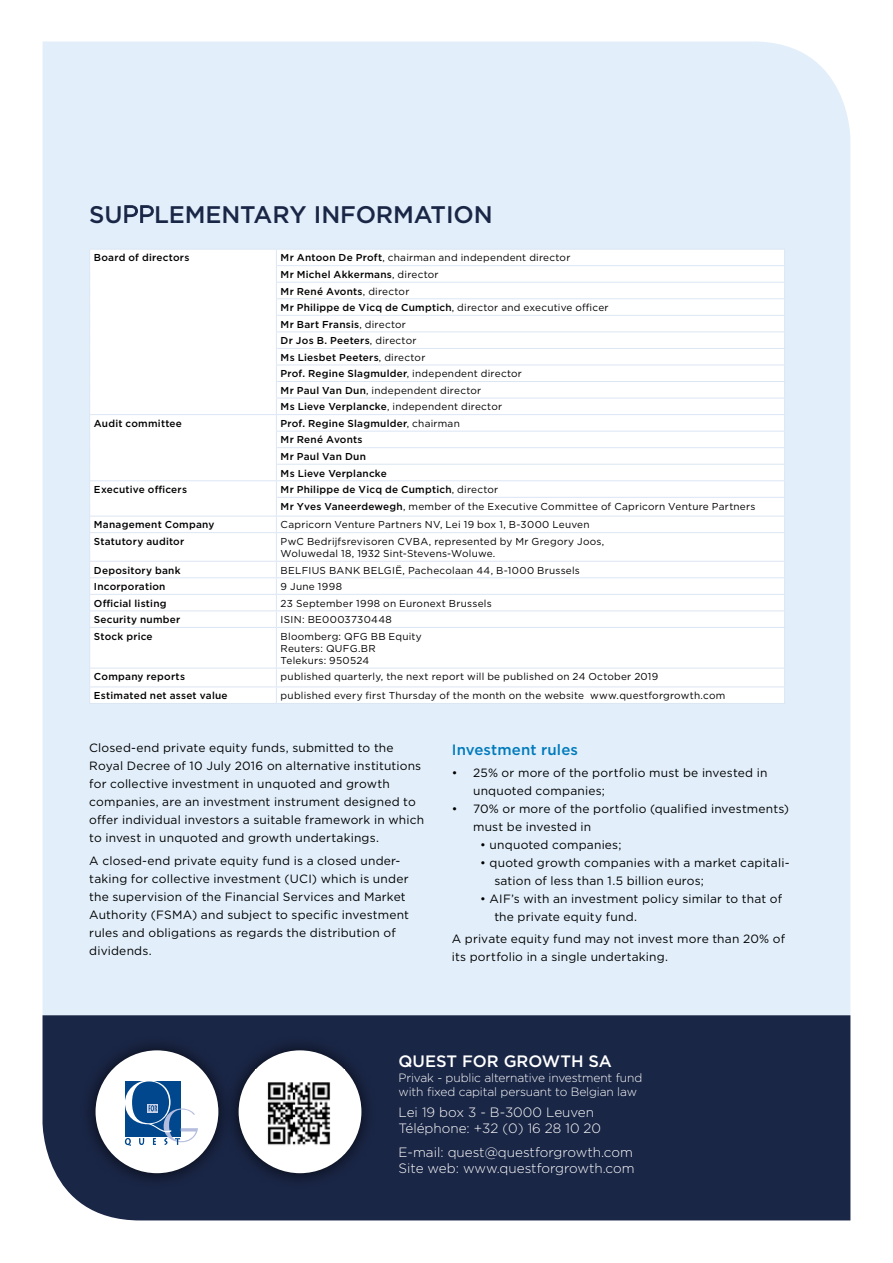
<style>
.page{position:relative;width:893px;height:1263px;background:#fff}
.page>*{position:absolute;margin:0;border:0;box-sizing:border-box;transform-origin:0 0}
.t1{font:500 24px "Gotham";letter-spacing:-.005em;color:#1a2646}
.t2{font:500 16.5px "Gotham";color:#fff}
.t3{font:500 15px "Gotham";letter-spacing:.01em;color:#007abc}
.t4{font:300 13.5px/16.2px "Gotham";color:#fff}
.t5{font:12px/18px "Gotham";letter-spacing:.015em;color:#000}
.t6{font:300 12px/14.4px "Gotham";letter-spacing:-.01em;color:#fff}
.t7{font:10.05px/16.5px "Gotham";letter-spacing:.025em;color:#000}
.t8{font:500 10.05px/16.5px "Gotham";letter-spacing:.025em;color:#000}
.s1{font-weight:400}
.s2{font-weight:500}
</style>
<div class="page">
<div style="left:43px;top:41px;width:807px;height:974px;background:#e2effa"></div>
<div style="left:43px;top:1015px;width:807px;height:205px;background:#1a2646"></div>
<div style="left:80px;top:1035px;width:154px;height:154px;background:#000;opacity:.75"></div>
<div style="left:96px;top:1050px;width:122px;height:123px;background:#fff;border-radius:50%"></div>
<svg style="left:125px;top:1081px;width:73px;height:65px"></svg>
<div style="left:223px;top:1035px;width:154px;height:154px;background:#000;opacity:.75"></div>
<div style="left:239px;top:1050px;width:122px;height:123px;background:#fff;border-radius:50%"></div>
<img style="left:267px;top:1082px;width:64px;height:63px">
<svg style="left:90px;top:250px;width:694px;height:453px"></svg>
<hr style="left:89px;top:249px;width:187px;height:1px;background:#dce6f3">
<hr style="left:276px;top:249px;width:509px;height:1px;background:#dce6f3">
<hr style="left:276px;top:265px;width:509px;height:1px;background:#dce6f3">
<hr style="left:276px;top:282px;width:509px;height:1px;background:#dce6f3">
<hr style="left:276px;top:298px;width:509px;height:1px;background:#dce6f3">
<hr style="left:276px;top:315px;width:509px;height:1px;background:#dce6f3">
<hr style="left:276px;top:331px;width:509px;height:1px;background:#dce6f3">
<hr style="left:276px;top:348px;width:509px;height:1px;background:#dce6f3">
<hr style="left:276px;top:365px;width:509px;height:1px;background:#dce6f3">
<hr style="left:276px;top:381px;width:509px;height:1px;background:#dce6f3">
<hr style="left:276px;top:398px;width:509px;height:1px;background:#dce6f3">
<hr style="left:89px;top:414px;width:187px;height:1px;background:#dce6f3">
<hr style="left:276px;top:414px;width:509px;height:1px;background:#dce6f3">
<hr style="left:276px;top:431px;width:509px;height:1px;background:#dce6f3">
<hr style="left:276px;top:447px;width:509px;height:1px;background:#dce6f3">
<hr style="left:276px;top:464px;width:509px;height:1px;background:#dce6f3">
<hr style="left:89px;top:480px;width:187px;height:1px;background:#dce6f3">
<hr style="left:276px;top:480px;width:509px;height:1px;background:#dce6f3">
<hr style="left:276px;top:497px;width:509px;height:1px;background:#dce6f3">
<hr style="left:89px;top:516px;width:187px;height:1px;background:#dce6f3">
<hr style="left:276px;top:516px;width:509px;height:1px;background:#dce6f3">
<hr style="left:89px;top:532px;width:187px;height:1px;background:#dce6f3">
<hr style="left:276px;top:532px;width:509px;height:1px;background:#dce6f3">
<hr style="left:89px;top:561px;width:187px;height:1px;background:#dce6f3">
<hr style="left:276px;top:561px;width:509px;height:1px;background:#dce6f3">
<hr style="left:89px;top:577px;width:187px;height:1px;background:#dce6f3">
<hr style="left:276px;top:577px;width:509px;height:1px;background:#dce6f3">
<hr style="left:89px;top:594px;width:187px;height:1px;background:#dce6f3">
<hr style="left:276px;top:594px;width:509px;height:1px;background:#dce6f3">
<hr style="left:89px;top:610px;width:187px;height:1px;background:#dce6f3">
<svg style="left:89px;top:250px;width:1px;height:377px"></svg>
<hr style="left:276px;top:610px;width:509px;height:1px;background:#dce6f3">
<svg style="left:276px;top:250px;width:1px;height:377px"></svg>
<svg style="left:784px;top:250px;width:1px;height:377px"></svg>
<hr style="left:89px;top:627px;width:187px;height:1px;background:#dce6f3">
<hr style="left:89px;top:628px;width:1px;height:40px;background:#dce6f3">
<hr style="left:276px;top:627px;width:509px;height:1px;background:#dce6f3">
<hr style="left:276px;top:628px;width:1px;height:40px;background:#dce6f3">
<hr style="left:784px;top:628px;width:1px;height:40px;background:#dce6f3">
<hr style="left:89px;top:668px;width:187px;height:1px;background:#dce6f3">
<hr style="left:276px;top:668px;width:509px;height:1px;background:#dce6f3">
<hr style="left:89px;top:686px;width:187px;height:1px;background:#dce6f3">
<svg style="left:89px;top:669px;width:1px;height:34px"></svg>
<hr style="left:276px;top:686px;width:509px;height:1px;background:#dce6f3">
<svg style="left:276px;top:669px;width:1px;height:34px"></svg>
<svg style="left:784px;top:669px;width:1px;height:34px"></svg>
<hr style="left:89px;top:703px;width:187px;height:1px;background:#dce6f3">
<hr style="left:276px;top:703px;width:509px;height:1px;background:#dce6f3">
<h1 class="t1" style="left:89px;top:198px;width:405px">SU<span class="s1">PP</span>LEMENTARY INFORMATION</h1>
<p class="t8" style="left:94px;top:249px;width:97px">Board of directors</p>
<p class="t7" style="left:281px;top:249px;width:330px"><span class="s2">Mr Antoon De Proft</span>, chairman and independent director<br><span class="s2">Mr Michel Akkermans</span>, director<br><span class="s2">Mr René Avonts</span>, director<br><span class="s2">Mr Philippe de Vicq de Cumptich</span>, director and executive officer <span class="s2">Mr Bart Fransis</span>, director<br><span class="s2">Dr Jos B. Peeters</span>, director<br><span class="s2">Ms Liesbet Peeters</span>, director<br><span class="s2">Prof. Regine Slagmulder</span>, independent director<br><span class="s2">Mr Paul Van Dun</span>, independent director<br><span class="s2">Ms Lieve Verplancke</span>, independent director</p>
<p class="t8" style="left:94px;top:415px;width:90px">Audit committee</p>
<p class="t8" style="left:281px;top:415px;width:181px">Prof. Regine Slagmulder<span class="s1">, chairman<br></span>Mr René Avonts<br>Mr Paul Van Dun<br>Ms Lieve Verplancke</p>
<p class="t8" style="left:94px;top:481px;width:95px">Executive officers</p>
<p class="t7" style="left:281px;top:481px;width:476px"><span class="s2">Mr Philippe de Vicq de Cumptich</span>, director<br><span class="s2">Mr Yves Vaneerdewegh</span>, member of the Executive Committee of Capricorn Venture Partners</p>
<p class="t8" style="left:94px;top:516px;width:122px">Management Company</p>
<p class="t7" style="left:281px;top:516px;width:311px">Capricorn Venture Partners NV, Lei 19 box 1, B-3000 Leuven</p>
<p class="t8" style="left:94px;top:533px;width:92px">Statutory auditor</p>
<p class="t7" style="left:281px;top:535px;width:325px;line-height:12.1px">PwC Bedrijfsrevisoren CVBA, represented by Mr Gregory Joos,<br>Woluwedal 18, 1932 Sint-Stevens-Woluwe.</p>
<p class="t8" style="left:94px;top:562px;width:88px">Depository bank</p>
<p class="t7" style="left:281px;top:561px;width:301px">BELFIUS BANK BELGIË, Pachecolaan 44, B-1000 Brussels</p>
<p class="t8" style="left:94px;top:578px;width:73px">Incorporation</p>
<p class="t7" style="left:281px;top:578px;width:63px">9 June 1998</p>
<p class="t8" style="left:94px;top:595px;width:74px">Official listing</p>
<p class="t7" style="left:281px;top:595px;width:213px">23 September 1998 on Euronext Brussels</p>
<p class="t8" style="left:94px;top:611px;width:88px">Security number</p>
<p class="t7" style="left:281px;top:611px;width:113px">ISIN: BE0003730448</p>
<p class="t8" style="left:94px;top:628px;width:60px">Stock price</p>
<p class="t7" style="left:281px;top:630px;width:143px;line-height:12px">Bloomberg: QFG BB Equity<br>Reuters: QUFG.BR<br>Telekurs: 950524</p>
<p class="t8" style="left:94px;top:668px;width:93px">Company reports</p>
<p class="t7" style="left:281px;top:668px;width:379px">published quarterly, the next report will be published on 24 October 2019</p>
<p class="t8" style="left:94px;top:687px;width:135px">Estimated net asset value</p>
<p class="t7" style="left:281px;top:687px;width:446px">published every first Thursday of the month on the website www.questforgrowth.com</p>
<p class="t5" style="left:89px;top:739px;width:336px">Closed-end private equity funds, submitted to the Royal Decree of 10 July 2016 on alternative institutions for collective investment in unquoted and growth companies, are an investment instrument designed to offer individual investors a suitable framework in which to invest in unquoted and growth undertakings.</p>
<p class="t5" style="left:89px;top:851px;width:321px">A closed-end private equity fund is a closed under&shy;taking for collective investment (UCI) which is under the supervision of the Financial Services and Market Authority (FSMA) and subject to specific investment rules and obligations as regards the distribution of dividends.</p>
<h3 class="t3" style="left:452px;top:740px;width:128px">Investment rules</h3>
<p class="t5" style="left:473px;top:763px;width:296px;text-indent:-21px">• 25% or more of the portfolio must be invested in unquoted companies;</p>
<p class="t5" style="left:473px;top:799px;width:317px;text-indent:-21px">• 70% or more of the portfolio (qualified investments) must be invested in</p>
<p class="t5" style="left:480px;top:835px;width:143px">• unquoted companies;</p>
<p class="t5" style="left:494px;top:853px;width:297px;text-indent:-14px">• quoted growth companies with a market capitali&shy;sation of less than 1.5 billion euros;</p>
<p class="t5" style="left:494px;top:889px;width:289px;text-indent:-14px">• AIF’s with an investment policy similar to that of the private equity fund.</p>
<p class="t5" style="left:452px;top:930px;width:335px">A private equity fund may not invest more than 20% of its portfolio in a single undertaking.</p>
<h2 class="t2" style="left:398px;top:1051px;width:215px">QUEST FOR GROWTH SA</h2>
<p class="t6" style="left:398px;top:1070px;width:245px">Privak - public alternative investment fund with fixed capital persuant to Belgian law</p>
<h3 class="t4" style="left:398px;top:1103px;width:204px">Lei 19 box 3 - B-3000 Leuven<br>Téléphone: +32 (0) 16 28 10 20</h3>
<h3 class="t4" style="left:398px;top:1144px;width:238px">E-mail: quest@questforgrowth.com<br>Site web: www.questforgrowth.com</h3>
</div>
